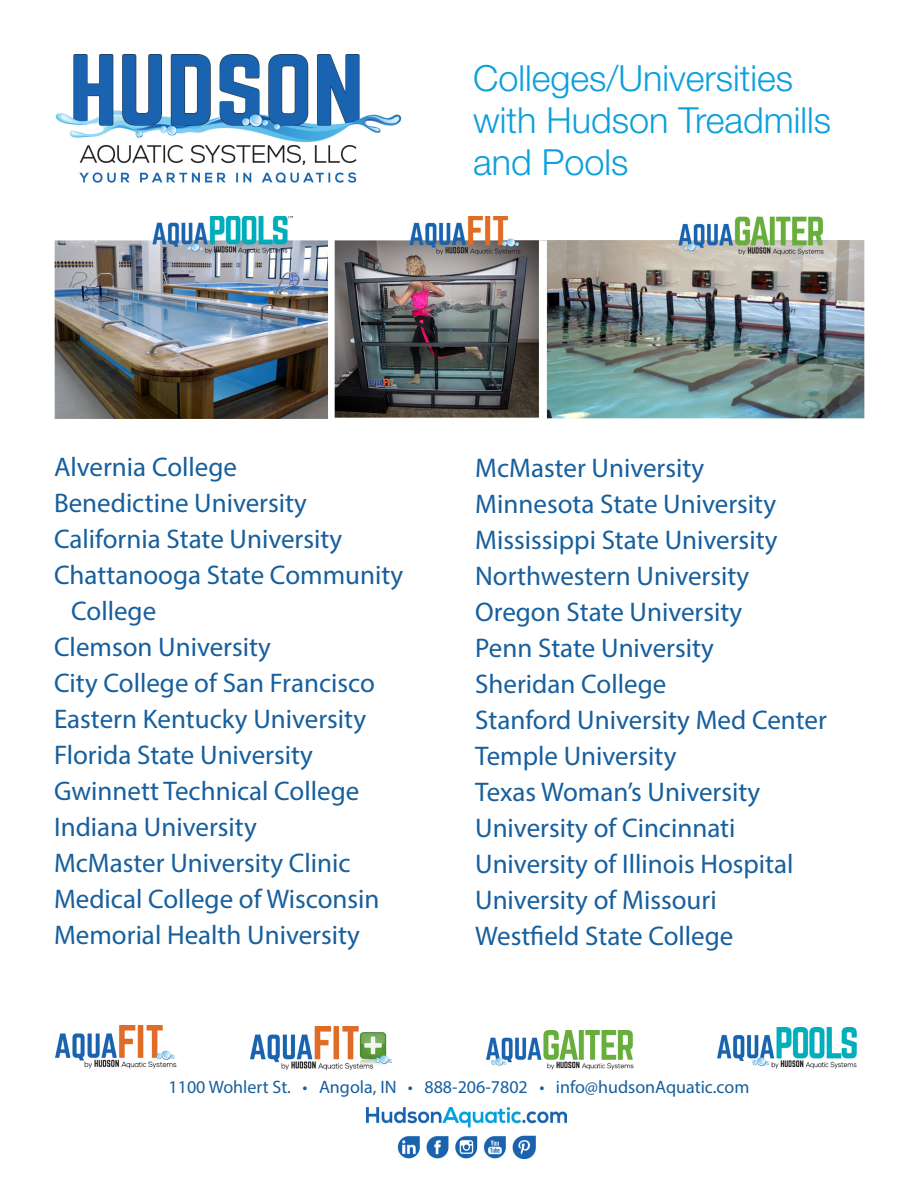
<style>
.page{position:relative;width:918px;height:1188px;background:#fff}
.page>*{position:absolute;margin:0;border:0;box-sizing:border-box;transform-origin:0 0}
.t1{font:300 36px "Helvetica Neue LT Std";color:#0ca0dc}
.t2{font:27px "Myriad Pro";color:#175f9d}
.t3{font:18px "Myriad Pro";color:#175e9d}
</style>
<div class="page">
<img style="left:55px;top:54px;width:347px;height:129px">
<img style="left:367px;top:1108px;width:200px;height:51px">
<img style="left:54px;top:216px;width:811px;height:203px">
<img style="left:717px;top:1028px;width:140px;height:41px">
<img style="left:486px;top:1030px;width:148px;height:40px">
<img style="left:56px;top:1026px;width:121px;height:43px">
<img style="left:251px;top:1027px;width:141px;height:44px">
<p class="t1" style="left:473px;top:56px;width:322px">Colleges/Universities</p>
<p class="t1" style="left:473px;top:98px;width:360px">with Hudson Treadmills</p>
<p class="t1" style="left:473px;top:140px;width:157px">and Pools</p>
<p class="t2" style="left:54px;top:450px;width:185px">Alvernia College</p>
<p class="t2" style="left:54px;top:486px;width:255px">Benedictine University</p>
<p class="t2" style="left:54px;top:522px;width:290px">California State University</p>
<p class="t2" style="left:54px;top:558px;width:351px">Chattanooga State Community</p>
<p class="t2" style="left:71px;top:594px;width:87px">College</p>
<p class="t2" style="left:54px;top:630px;width:219px">Clemson University</p>
<p class="t2" style="left:54px;top:666px;width:322px">City College of San Francisco</p>
<p class="t2" style="left:54px;top:702px;width:314px">Eastern Kentucky University</p>
<p class="t2" style="left:54px;top:738px;width:260px">Florida State University</p>
<p class="t2" style="left:54px;top:774px;width:307px">Gwinnett Technical College</p>
<p class="t2" style="left:54px;top:810px;width:204px">Indiana University</p>
<p class="t2" style="left:54px;top:846px;width:298px">McMaster University Clinic</p>
<p class="t2" style="left:54px;top:882px;width:327px">Medical College of Wisconsin</p>
<p class="t2" style="left:54px;top:918px;width:308px">Memorial Health University</p>
<p class="t2" style="left:475px;top:452px;width:231px">McMaster University</p>
<p class="t2" style="left:475px;top:488px;width:302px">Minnesota State University</p>
<p class="t2" style="left:475px;top:524px;width:304px">Mississippi State University</p>
<p class="t2" style="left:475px;top:560px;width:276px">Northwestern University</p>
<p class="t2" style="left:475px;top:596px;width:269px">Oregon State University</p>
<p class="t2" style="left:475px;top:632px;width:240px">Penn State University</p>
<p class="t2" style="left:475px;top:668px;width:193px">Sheridan College</p>
<p class="t2" style="left:475px;top:704px;width:353px">Stanford University Med Center</p>
<p class="t2" style="left:475px;top:740px;width:203px">Temple University</p>
<p class="t2" style="left:475px;top:776px;width:287px">Texas Woman’s University</p>
<p class="t2" style="left:475px;top:812px;width:262px">University of Cincinnati</p>
<p class="t2" style="left:475px;top:848px;width:320px">University of Illinois Hospital</p>
<p class="t2" style="left:475px;top:884px;width:243px">University of Missouri</p>
<p class="t2" style="left:475px;top:920px;width:260px">Westfield State College</p>
<p class="t3" style="left:169px;top:1076px;width:582px">1100 Wohlert St. • Angola, IN • 888-206-7802 • info@hudsonAquatic.com</p>
</div>
